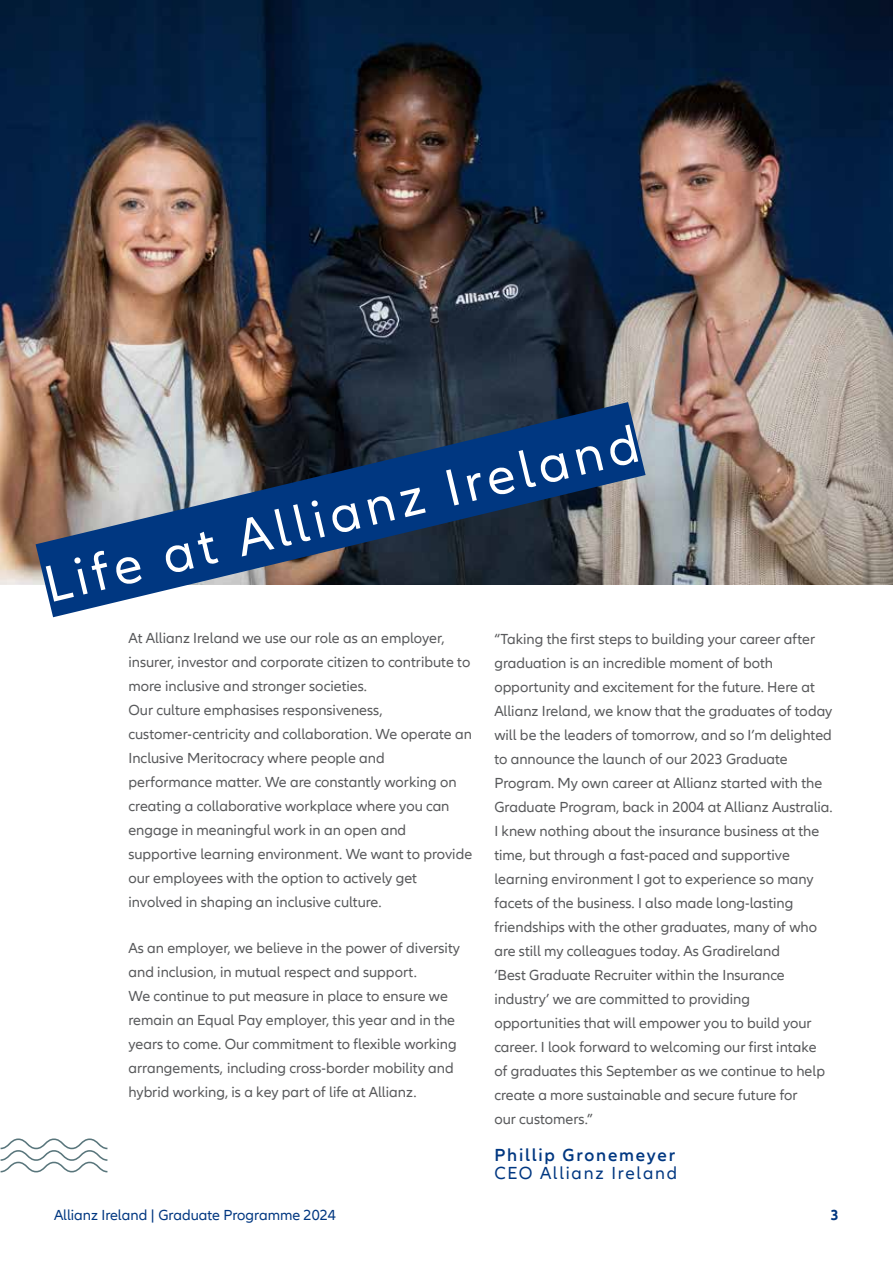
<style>
.page{position:relative;width:893px;height:1263px;background:#fff}
.page>*{position:absolute;margin:0;border:0;box-sizing:border-box;transform-origin:0 0}
.t1{font:54px "Allianz Neo";color:#fff}
.t2{font:600 18px "Allianz Neo";letter-spacing:.1em;color:#003781}
.t3{font:18px "Allianz Neo";letter-spacing:.1em;color:#003781}
.t4{font:15px/24px "Allianz Neo";color:#58595b}
.t5{font:15px "Allianz Neo";color:#003781}
.t6{font:700 15px "Allianz Neo";color:#003781}
</style>
<div class="page">
<img style="left:0;top:1px;width:893px;height:584px">
<img style="left:0;top:348px;width:727px;height:270px">
<svg style="left:1px;top:1138px;width:106px;height:34px"></svg>
<h1 class="t1" style="left:38px;top:553px;width:611px;rotate:-13deg">Life at Allianz Ireland</h1>
<p class="t4" style="left:128px;top:626px;width:345px">At Allianz Ireland we use our role as an employer, insurer, investor and corporate citizen to contribute to more inclusive and stronger societies.<br>Our culture emphasises responsiveness, customer-centricity and collaboration. We operate an Inclusive Meritocracy where people and performance matter. We are constantly working on creating a collaborative workplace where you can engage in meaningful work in an open and supportive learning environment. We want to provide our employees with the option to actively get involved in shaping an inclusive culture.</p>
<p class="t4" style="left:128px;top:936px;width:333px">As an employer, we believe in the power of diversity and inclusion, in mutual respect and support.<br>We continue to put measure in place to ensure we remain an Equal Pay employer, this year and in the years to come. Our commitment to flexible working arrangements, including cross-border mobility and hybrid working, is a key part of life at Allianz.</p>
<p class="t4" style="left:494px;top:627px;width:340px">“Taking the first steps to building your career after graduation is an incredible moment of both opportunity and excitement for the future. Here at Allianz Ireland, we know that the graduates of today will be the leaders of tomorrow, and so I’m delighted to announce the launch of our 2023 Graduate Program. My own career at Allianz started with the Graduate Program, back in 2004 at Allianz Australia.<br>I knew nothing about the insurance business at the time, but through a fast-paced and supportive learning environment I got to experience so many facets of the business. I also made long-lasting friendships with the other graduates, many of who are still my colleagues today. As Gradireland<br>‘Best Graduate Recruiter within the Insurance industry’ we are committed to providing opportunities that will empower you to build your career. I look forward to welcoming our first intake of graduates this September as we continue to help create a more sustainable and secure future for<br>our customers.”</p>
<p class="t2" style="left:494px;top:1144px;width:182px">Phillip Gronemeyer</p>
<p class="t3" style="left:494px;top:1162px;width:184px">CEO Allianz Ireland</p>
<p class="t5" style="left:54px;top:1207px;width:283px">Allianz Ireland | Graduate Programme 2024</p>
<p class="t6" style="left:831px;top:1207px;width:10px">3</p>
</div>
